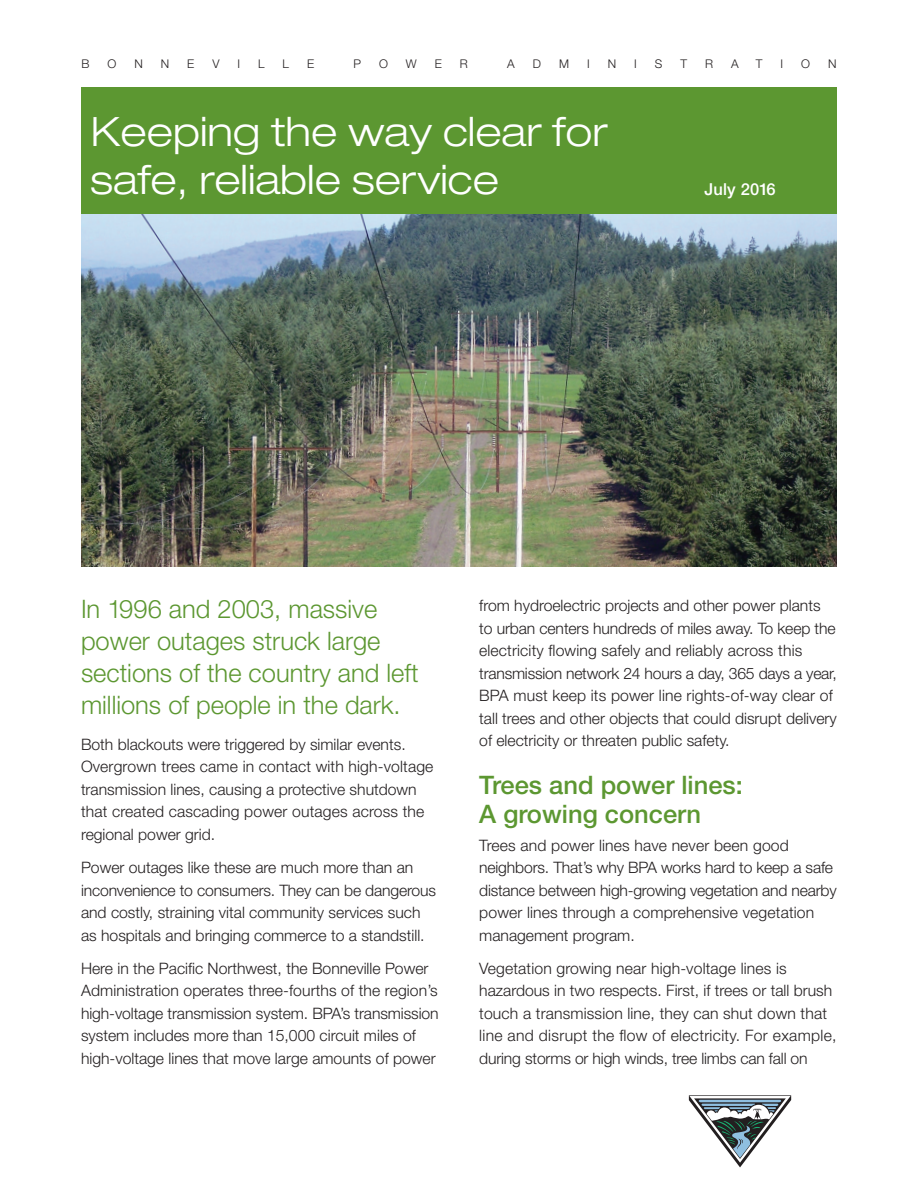
<style>
.page{position:relative;width:918px;height:1188px;background:#fff}
.page>*{position:absolute;margin:0;border:0;box-sizing:border-box;transform-origin:0 0}
.t1{font:300 expanded 40.5px/48px "Helvetica Neue LT Std";color:#fff}
.t2{font:300 25.5px/31.8px "Helvetica Neue LT Std";color:#5c9731}
.t3{font:500 25.5px/28.5px "Helvetica Neue LT Std";color:#5c9731}
.t4{font:500 16.5px "Helvetica Neue LT Std";letter-spacing:.01em;color:#fff}
.t5{font:300 15.75px/22.5px "Helvetica Neue LT Std";color:#231f20}
.t6{font:300 12px "Helvetica Neue LT Std";color:#231f20}
</style>
<div class="page">
<div style="left:81px;top:87px;width:756px;height:132px;background:#5c9731"></div>
<img style="left:81px;top:215px;width:756px;height:352px">
<svg style="left:689px;top:1095px;width:102px;height:72px"></svg>
<p class="t6" style="left:81px;top:57px;width:10px">B</p>
<p class="t6" style="left:107px;top:57px;width:10px">O</p>
<p class="t6" style="left:134px;top:57px;width:10px">N</p>
<p class="t6" style="left:161px;top:57px;width:10px">N</p>
<p class="t6" style="left:187px;top:57px;width:9px">E</p>
<p class="t6" style="left:212px;top:57px;width:9px">V</p>
<p class="t6" style="left:238px;top:57px;width:4px">I</p>
<p class="t6" style="left:258px;top:57px;width:8px">L</p>
<p class="t6" style="left:283px;top:57px;width:8px">L</p>
<p class="t6" style="left:307px;top:57px;width:9px">E</p>
<p class="t6" style="left:354px;top:57px;width:9px">P</p>
<p class="t6" style="left:379px;top:57px;width:10px">O</p>
<p class="t6" style="left:406px;top:57px;width:12px">W</p>
<p class="t6" style="left:435px;top:57px;width:9px">E</p>
<p class="t6" style="left:460px;top:57px;width:10px">R</p>
<p class="t6" style="left:507px;top:57px;width:9px">A</p>
<p class="t6" style="left:533px;top:57px;width:10px">D</p>
<p class="t6" style="left:559px;top:57px;width:11px">M</p>
<p class="t6" style="left:587px;top:57px;width:4px">I</p>
<p class="t6" style="left:608px;top:57px;width:10px">N</p>
<p class="t6" style="left:634px;top:57px;width:4px">I</p>
<p class="t6" style="left:655px;top:57px;width:9px">S</p>
<p class="t6" style="left:680px;top:57px;width:8px">T</p>
<p class="t6" style="left:705px;top:57px;width:10px">R</p>
<p class="t6" style="left:731px;top:57px;width:9px">A</p>
<p class="t6" style="left:756px;top:57px;width:8px">T</p>
<p class="t6" style="left:781px;top:57px;width:4px">I</p>
<p class="t6" style="left:801px;top:57px;width:10px">O</p>
<p class="t6" style="left:828px;top:57px;width:10px">N</p>
<h1 class="t1" style="left:91px;top:107px;width:518px">Keeping the way clear for safe, reliable service</h1>
<p class="t4" style="left:705px;top:179px;width:73px">July 2016</p>
<h2 class="t2" style="left:81px;top:593px;width:339px">In 1996 and 2003, massive power outages struck large sections of the country and left millions of people in the dark.</h2>
<p class="t5" style="left:81px;top:733px;width:354px">Both blackouts were triggered by similar events.<br>Overgrown trees came in contact with high-voltage transmission lines, causing a protective shutdown that created cascading power outages across the regional power grid.</p>
<p class="t5" style="left:81px;top:856px;width:357px">Power outages like these are much more than an inconvenience to consumers. They can be dangerous and costly, straining vital community services such as hospitals and bringing commerce to a standstill.</p>
<p class="t5" style="left:81px;top:957px;width:359px">Here in the Pacific Northwest, the Bonneville Power Administration operates three-fourths of the region’s high-voltage transmission system. BPA’s transmission system includes more than 15,000 circuit miles of high-voltage lines that move large amounts of power</p>
<p class="t5" style="left:479px;top:594px;width:359px">from hydroelectric projects and other power plants to urban centers hundreds of miles away. To keep the electricity flowing safely and reliably across this transmission network 24 hours a day, 365 days a year, BPA must keep its power line rights-of-way clear of tall trees and other objects that could disrupt delivery of electricity or threaten public safety.</p>
<h2 class="t3" style="left:479px;top:771px;width:265px">Trees and power lines:<br>A growing concern</h2>
<p class="t5" style="left:479px;top:833px;width:359px">Trees and power lines have never been good neighbors. That’s why BPA works hard to keep a safe distance between high-growing vegetation and nearby power lines through a comprehensive vegetation management program.</p>
<p class="t5" style="left:479px;top:957px;width:359px">Vegetation growing near high-voltage lines is hazardous in two respects. First, if trees or tall brush touch a transmission line, they can shut down that line and disrupt the flow of electricity. For example, during storms or high winds, tree limbs can fall on</p>
</div>
